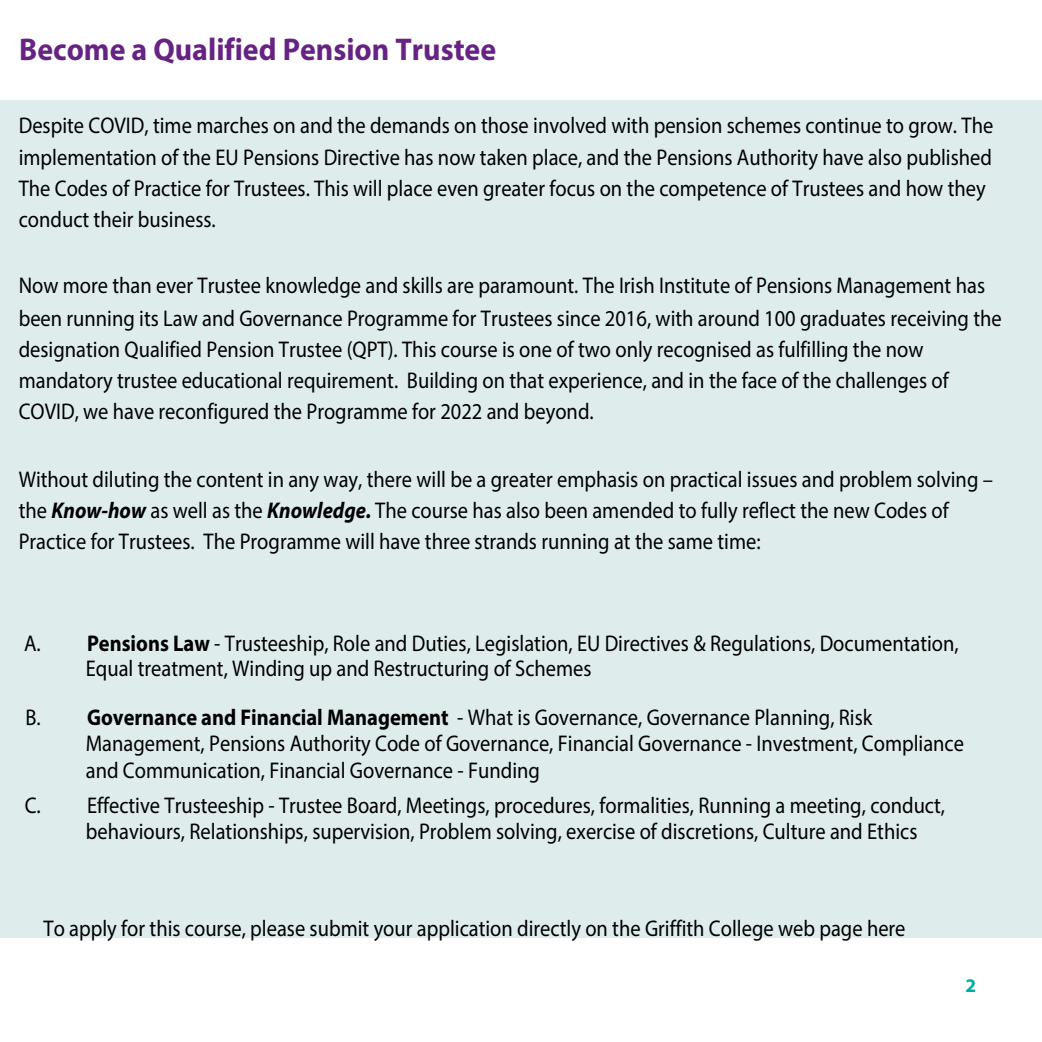
<style>
.page{position:relative;width:1042px;height:1042px;background:#fff}
.page>*{position:absolute;margin:0;border:0;box-sizing:border-box;transform-origin:0 0}
.t1{font:700 31.5px "Myriad Pro";color:#662383;scale:.95 1}
.t2{font:22.75px/31px "Myriad Pro";color:#000;scale:.9 1}
.t3{font:700 19.25px "Myriad Pro";color:#00aba0}
.s1{font-weight:700;font-style:italic}
.s2{font-weight:700}
</style>
<div class="page">
<div style="left:0;top:100px;width:1042px;height:837px;background:#deecec"></div>
<h1 class="t1" style="left:19px;top:29px;width:503px">Become a Qualified Pension Trustee</h1>
<p class="t2" style="left:19px;top:110px;width:1084px">Despite COVID, time marches on and the demands on those involved with pension schemes continue to grow. The implementation of the EU Pensions Directive has now taken place, and the Pensions Authority have also published The Codes of Practice for Trustees. This will place even greater focus on the competence of Trustees and how they conduct their business.</p>
<p class="t2" style="left:19px;top:270px;width:1094px">Now more than ever Trustee knowledge and skills are paramount. The Irish Institute of Pensions Management has been running its Law and Governance Programme for Trustees since 2016, with around 100 graduates receiving the designation Qualified Pension Trustee (QPT). This course is one of two only recognised as fulfilling the now mandatory trustee educational requirement. Building on that experience, and in the face of the challenges of COVID, we have reconfigured the Programme for 2022 and beyond.</p>
<p class="t2" style="left:19px;top:463px;width:1084px">Without diluting the content in any way, there will be a greater emphasis on practical issues and problem solving – the <span class="s1">Know-how</span> as well as the <span class="s1">Knowledge.</span> The course has also been amended to fully reflect the new Codes of<br>Practice for Trustees. The Programme will have three strands running at the same time:</p>
<p class="t2" style="left:86px;top:630px;width:971px;line-height:25.2px;text-indent:-62px">A. <span class="s2">Pensions Law</span> - Trusteeship, Role and Duties, Legislation, EU Directives &amp; Regulations, Documentation,<br>Equal treatment, Winding up and Restructuring of Schemes</p>
<p class="t2" style="left:86px;top:704px;width:977px;line-height:26.2px;text-indent:-60px">B. <span class="s2">Governance and Financial Management</span> - What is Governance, Governance Planning, Risk<br>Management, Pensions Authority Code of Governance, Financial Governance - Investment, Compliance and Communication, Financial Governance - Funding</p>
<p class="t2" style="left:86px;top:791px;width:956px;line-height:26.4px;text-indent:-61px">C. Effective Trusteeship - Trustee Board, Meetings, procedures, formalities, Running a meeting, conduct, behaviours, Relationships, supervision, Problem solving, exercise of discretions, Culture and Ethics</p>
<p class="t2" style="left:44px;top:912px;width:959px">To apply for this course, please submit your application directly on the Griffith College web page here</p>
<p class="t3" style="left:965px;top:972px;width:12px">2</p>
</div>
